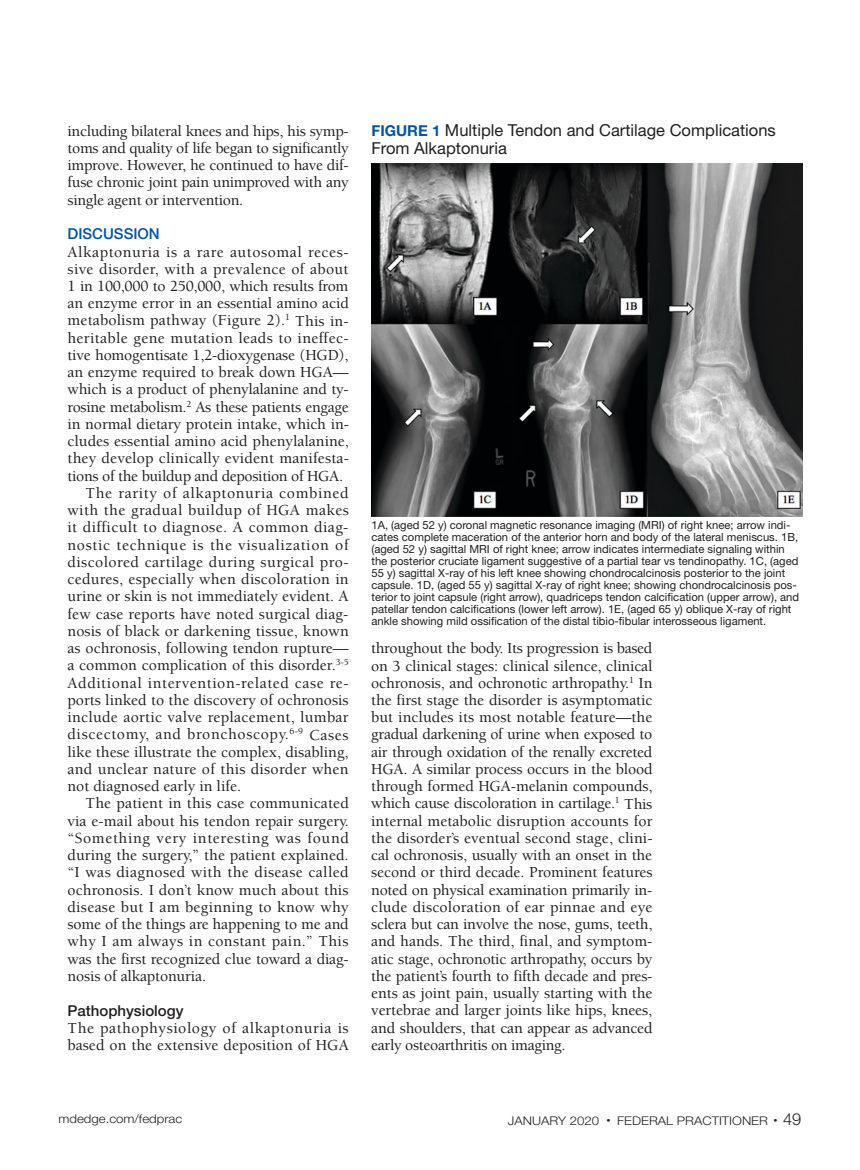
<style>
.page{position:relative;width:860px;height:1170px;background:#fff}
.page>*{position:absolute;margin:0;border:0;box-sizing:border-box;transform-origin:0 0}
.t1{font:16.5px/18px "Helvetica Neue LT Std";color:#231f20}
.t2{font:500 15.75px/17.2px "Berkeley Std";letter-spacing:.005em;color:#231f20;text-align:justify}
.t3{font:500 15.75px/17.2px "Berkeley Std";letter-spacing:.035em;color:#231f20}
.t4{font:500 15.75px "Berkeley Std";letter-spacing:.025em;color:#231f20}
.t5{font:500 15.75px "Berkeley Std";letter-spacing:.04em;color:#231f20}
.t6{font:500 15.75px "Berkeley Std";letter-spacing:-.02em;color:#231f20}
.t7{font:500 15.75px "Berkeley Std";letter-spacing:-.015em;color:#231f20}
.t8{font:500 15px "Helvetica Neue LT Std";color:#231f20}
.t9{font:500 15px "Helvetica Neue LT Std";color:#0054a6}
.t10{font:300 12px "Helvetica Neue LT Std";color:#231f20;scale:1.1 1}
.t11{font:11.25px/12px "Helvetica Neue LT Std";color:#231f20}
.s1{font-weight:700;font-size:15px;color:#0054a6}
.s2{font-size:16.5px}
</style>
<div class="page">
<img style="left:371px;top:164px;width:431px;height:353px">
<p class="t2" style="left:68px;top:122px;width:283px">including bilateral knees and hips, his symp&shy;toms and quality of life began to significantly improve. However, he continued to have dif&shy;fuse chronic joint pain unimproved with any single agent or intervention.</p>
<p class="t9" style="left:68px;top:225px;width:94px">DISCUSSION</p>
<p class="t3" style="left:68px;top:243px;width:282px">Alkaptonuria is a rare autosomal reces-</p>
<p class="t2" style="left:68px;top:260px;width:282px">sive disorder, with a prevalence of about</p>
<p class="t6" style="left:68px;top:278px;width:282px">1 in 100,000 to 250,000, which results from</p>
<p class="t2" style="left:68px;top:295px;width:283px">an enzyme error in an essential amino acid</p>
<p class="t2" style="left:68px;top:312px;width:283px">metabolism pathway (Figure 2).<sup>1</sup> This in-</p>
<p class="t2" style="left:67px;top:329px;width:282px">heritable gene mutation leads to ineffec-</p>
<p class="t7" style="left:67px;top:347px;width:282px">tive homogentisate 1,2-dioxygenase (HGD),</p>
<p class="t2" style="left:67px;top:364px;width:282px">an enzyme required to break down HGA—</p>
<p class="t7" style="left:67px;top:381px;width:283px">which is a product of phenylalanine and ty-</p>
<p class="t6" style="left:67px;top:398px;width:283px">rosine metabolism.<sup>2</sup> As these patients engage</p>
<p class="t2" style="left:68px;top:416px;width:283px">in normal dietary protein intake, which in-</p>
<p class="t2" style="left:68px;top:433px;width:283px">cludes essential amino acid phenylalanine,</p>
<p class="t2" style="left:68px;top:450px;width:283px">they develop clinically evident manifesta-</p>
<p class="t6" style="left:68px;top:467px;width:277px">tions of the buildup and deposition of HGA.</p>
<p class="t5" style="left:86px;top:485px;width:264px">The rarity of alkaptonuria combined</p>
<p class="t4" style="left:68px;top:502px;width:283px">with the gradual buildup of HGA makes</p>
<p class="t4" style="left:68px;top:519px;width:282px">it difficult to diagnose. A common diag-</p>
<p class="t5" style="left:68px;top:536px;width:282px">nostic technique is the visualization of</p>
<p class="t4" style="left:68px;top:554px;width:282px">discolored cartilage during surgical pro-</p>
<p class="t2" style="left:68px;top:571px;width:283px">cedures, especially when discoloration in</p>
<p class="t2" style="left:68px;top:588px;width:283px">urine or skin is not immediately evident. A</p>
<p class="t2" style="left:68px;top:605px;width:282px">few case reports have noted surgical diag-</p>
<p class="t2" style="left:68px;top:623px;width:283px">nosis of black or darkening tissue, known</p>
<p class="t2" style="left:68px;top:640px;width:282px">as ochronosis, following tendon rupture—</p>
<p class="t2" style="left:68px;top:657px;width:283px">a common complication of this disorder.<sup>3-5</sup></p>
<p class="t3" style="left:67px;top:674px;width:283px">Additional intervention-related case re-</p>
<p class="t2" style="left:67px;top:692px;width:283px">ports linked to the discovery of ochronosis</p>
<p class="t2" style="left:67px;top:709px;width:282px">include aortic valve replacement, lumbar</p>
<p class="t5" style="left:67px;top:726px;width:283px">discectomy, and bronchoscopy.<sup>6-9</sup> Cases</p>
<p class="t2" style="left:68px;top:743px;width:283px">like these illustrate the complex, disabling,</p>
<p class="t2" style="left:68px;top:761px;width:282px">and unclear nature of this disorder when</p>
<p class="t2" style="left:68px;top:778px;width:175px">not diagnosed early in life.</p>
<p class="t2" style="left:86px;top:795px;width:265px">The patient in this case communicated</p>
<p class="t2" style="left:68px;top:812px;width:283px">via e-mail about his tendon repair surgery.</p>
<p class="t5" style="left:68px;top:830px;width:283px">“Something very interesting was found</p>
<p class="t2" style="left:68px;top:847px;width:282px">during the surgery,” the patient explained.</p>
<p class="t4" style="left:68px;top:864px;width:282px">“I was diagnosed with the disease called</p>
<p class="t2" style="left:68px;top:881px;width:282px">ochronosis. I don’t know much about this</p>
<p class="t2" style="left:68px;top:899px;width:282px">disease but I am beginning to know why</p>
<p class="t2" style="left:68px;top:916px;width:283px">some of the things are happening to me and</p>
<p class="t2" style="left:68px;top:933px;width:282px">why I am always in constant pain.” This</p>
<p class="t2" style="left:68px;top:950px;width:283px">was the first recognized clue toward a diag-</p>
<p class="t2" style="left:68px;top:968px;width:140px">nosis of alkaptonuria.</p>
<p class="t8" style="left:68px;top:1001px;width:117px">Pathophysiology</p>
<p class="t3" style="left:68px;top:1019px;width:283px">The pathophysiology of alkaptonuria is based on the extensive deposition of HGA</p>
<p class="t1" style="left:371px;top:121px;width:406px"><span class="s1">FIGURE 1</span> Multiple Tendon and Cartilage Complications<br>From Alkaptonuria</p>
<p class="t11" style="left:371px;top:519px;width:429px">1A, (aged 52 y) coronal magnetic resonance imaging (MRI) of right knee; arrow indi&shy;cates complete maceration of the anterior horn and body of the lateral meniscus. 1B, (aged 52 y) sagittal MRI of right knee; arrow indicates intermediate signaling within the posterior cruciate ligament suggestive of a partial tear vs tendinopathy. 1C, (aged 55 y) sagittal X-ray of his left knee showing chondrocalcinosis posterior to the joint capsule. 1D, (aged 55 y) sagittal X-ray of right knee; showing chondrocalcinosis pos&shy;terior to joint capsule (right arrow), quadriceps tendon calcification (upper arrow), and patellar tendon calcifications (lower left arrow). 1E, (aged 65 y) oblique X-ray of right ankle showing mild ossification of the distal tibio-fibular interosseous ligament.</p>
<p class="t2" style="left:371px;top:640px;width:283px">throughout the body. Its progression is based on 3 clinical stages: clinical silence, clinical ochronosis, and ochronotic arthropathy.<sup>1</sup> In the first stage the disorder is asymptomatic but includes its most notable feature—the gradual darkening of urine when exposed to air through oxidation of the renally excreted HGA. A similar process occurs in the blood through formed HGA-melanin compounds, which cause discoloration in cartilage.<sup>1</sup> This internal metabolic disruption accounts for the disorder’s eventual second stage, clini&shy;cal ochronosis, usually with an onset in the second or third decade. Prominent features noted on physical examination primarily in&shy;clude discoloration of ear pinnae and eye sclera but can involve the nose, gums, teeth, and hands. The third, final, and symptom&shy;atic stage, ochronotic arthropathy, occurs by the patient’s fourth to fifth decade and pres&shy;ents as joint pain, usually starting with the vertebrae and larger joints like hips, knees, and shoulders, that can appear as advanced early osteoarthritis on imaging.</p>
<p class="t10" style="left:58px;top:1111px;width:114px">mdedge.com/fedprac</p>
<p class="t10" style="left:508px;top:1113px;width:268px">JANUARY 2020 <sup>•</sup> FEDERAL PRACTITIONER <sup>•</sup> <span class="s2">49</span></p>
</div>
